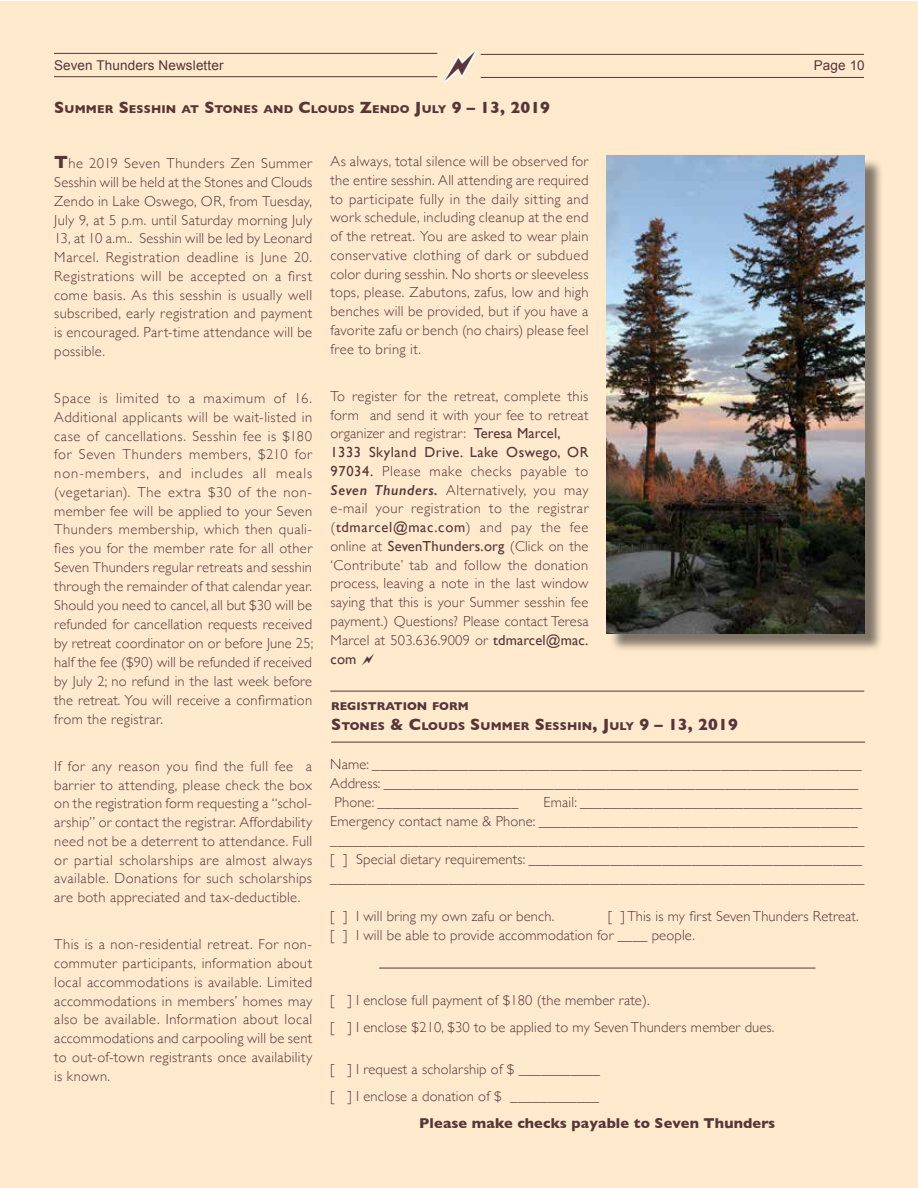
<style>
.page{position:relative;width:918px;height:1188px;background:#fff}
.page>*{position:absolute;margin:0;border:0;box-sizing:border-box;transform-origin:0 0}
.t1{font:300 14.55px/18.8px "Gill Sans";letter-spacing:.015em;color:#573538}
.t2{font:700 14.55px "Gill Sans";letter-spacing:.01em;color:#573538}
.t3{font:13.5px "Arial";letter-spacing:.01em;color:#573538}
.t4{font:700 11.55px/19.8px "Gill Sans";letter-spacing:.015em;color:#573538}
.s1{font-size:16.5px}
.s2{font-weight:700;font-size:18px}
.s3{font-weight:400}
.s4{font-weight:600;font-style:italic}
</style>
<div class="page">
<div style="left:0;top:1px;width:918px;height:1186px;background:#ffeace"></div>
<hr style="left:54px;top:53px;width:383px;height:1px;background:#573538">
<hr style="left:54px;top:76px;width:383px;height:1px;background:#573538">
<hr style="left:481px;top:77px;width:383px;height:1px;background:#573538">
<hr style="left:481px;top:54px;width:383px;height:1px;background:#573538">
<div style="left:609px;top:158px;width:274px;height:494px;background:#000;opacity:.5"></div>
<img style="left:607px;top:156px;width:258px;height:478px">
<hr style="left:331px;top:742px;width:534px;height:1px;background:#573538">
<hr style="left:330px;top:691px;width:534px;height:1px;background:#573538">
<hr style="left:379px;top:968px;width:437px;height:1px;background:#573538">
<svg style="left:432px;top:50px;width:56px;height:32px"></svg>
<p class="t3" style="left:54px;top:56px;width:171px">Seven Thunders Newsletter</p>
<p class="t3" style="left:814px;top:56px;width:53px">Page 10</p>
<p class="t4" style="left:54px;top:99px;width:497px"><span class="s1">S</span>UMMER <span class="s1">S</span>ESSHIN AT <span class="s1">S</span>TONES AND <span class="s1">C</span>LOUDS <span class="s1">Z</span>ENDO <span class="s1">J</span>ULY <span class="s1">9 – 13, 2019</span></p>
<p class="t1" style="left:54px;top:154px;width:259px;text-align:justify"><span class="s2">T</span>he 2019 Seven Thunders Zen Summer Sesshin will be held at the Stones and Clouds Zendo in Lake Oswego, OR, from Tuesday, July 9, at 5 p.m. until Saturday morning July 13, at 10 a.m.. Sesshin will be led by Leonard Marcel. Registration deadline is June 20.<br>Registrations will be accepted on a first come basis. As this sesshin is usually well subscribed, early registration and payment is encouraged. Part-time attendance will be possible.</p>
<p class="t1" style="left:54px;top:388px;width:261px;text-align:justify">Space is limited to a maximum of 16.<br>Additional applicants will be wait-listed in case of cancellations. Sesshin fee is $180 for Seven Thunders members, $210 for non-members, and includes all meals (vegetarian). The extra $30 of the non&shy;member fee will be applied to your Seven Thunders membership, which then quali&shy;fies you for the member rate for all other Seven Thunders regular retreats and sesshin through the remainder of that calendar year.<br>Should you need to cancel, all but $30 will be refunded for cancellation requests received by retreat coordinator on or before June 25; half the fee ($90) will be refunded if received by July 2; no refund in the last week before the retreat. You will receive a confirmation from the registrar.</p>
<p class="t1" style="left:54px;top:756px;width:259px;text-align:justify">If for any reason you find the full fee a barrier to attending, please check the box on the registration form requesting a “schol&shy;arship” or contact the registrar. Affordability need not be a deterrent to attendance. Full or partial scholarships are almost always available. Donations for such scholarships are both appreciated and tax-deductible.</p>
<p class="t1" style="left:54px;top:935px;width:259px;text-align:justify">This is a non-residential retreat. For non&shy;commuter participants, information about local accommodations is available. Limited accommodations in members’ homes may also be available. Information about local accommodations and carpooling will be sent to out-of-town registrants once availability is known.</p>
<p class="t1" style="left:331px;top:151px;width:260px;text-align:justify">As always, total silence will be observed for the entire sesshin. All attending are required to participate fully in the daily sitting and work schedule, including cleanup at the end of the retreat. You are asked to wear plain conservative clothing of dark or subdued color during sesshin. No shorts or sleeveless tops, please. Zabutons, zafus, low and high benches will be provided, but if you have a favorite zafu or bench (no chairs) please feel free to bring it.</p>
<p class="t1" style="left:331px;top:386px;width:260px">To register for the retreat, complete this form and send it with your fee to retreat organizer and registrar: <span class="s3">Teresa Marcel, 1333 Skyland Drive. Lake Oswego, OR 97034.</span> Please make checks payable to <span class="s4">Seven Thunders.</span> Alternatively, you may e-mail your registration to the registrar (<span class="s3">tdmarcel@mac.com</span>) and pay the fee online at <span class="s3">SevenThunders.org</span> (Click on the ‘Contribute’ tab and follow the donation process, leaving a note in the last window saying that this is your Summer sesshin fee payment.) Questions? Please contact Teresa Marcel at 503.636.9009 or <span class="s3">tdmarcel@mac. com</span></p>
<p class="t4" style="left:331px;top:696px;width:408px">REGISTRATION FORM<br><span class="s1">S</span>TONES <span class="s1">&amp; C</span>LOUDS <span class="s1">S</span>UMMER <span class="s1">S</span>ESSHIN<span class="s1">, J</span>ULY <span class="s1">9 – 13, 2019</span></p>
<p class="t1" style="left:330px;top:754px;width:533px">Name: __________________________________________________________________<br>Address: ________________________________________________________________<br>Phone: ___________________</p>
<p class="t1" style="left:330px;top:792px;width:536px;text-indent:213px">Email: ______________________________________ Emergency contact name &amp; Phone: ___________________________________________ ________________________________________________________________________ [ ] Special dietary requirements: _____________________________________________ ________________________________________________________________________</p>
<p class="t1" style="left:330px;top:906px;width:225px">[ ] I will bring my own zafu or bench.</p>
<p class="t1" style="left:330px;top:906px;width:530px;text-indent:277px">[ ] This is my first Seven Thunders Retreat. [ ] I will be able to provide accommodation for ____ people.</p>
<p class="t1" style="left:330px;top:986px;width:446px;line-height:27px">[ ] I enclose full payment of $180 (the member rate).<br>[ ] I enclose $210, $30 to be applied to my Seven Thunders member dues.</p>
<p class="t1" style="left:330px;top:1055px;width:271px;line-height:27px">[ ] I request a scholarship of $ ___________ [ ] I enclose a donation of $ ____________</p>
<p class="t2" style="left:419px;top:1112px;width:358px">Please make checks payable to Seven Thunders</p>
</div>
